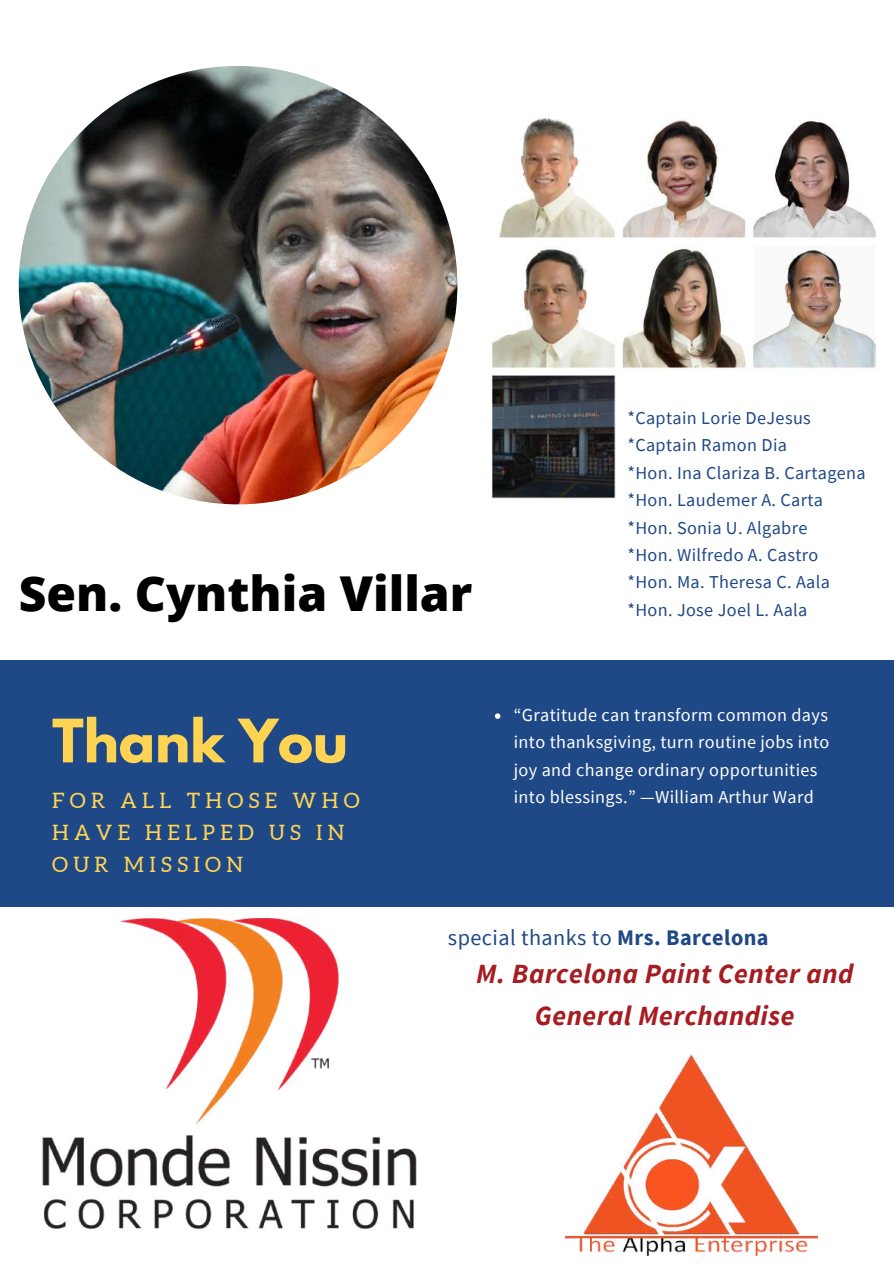
<style>
.page{position:relative;width:894px;height:1264px;background:#fff}
.page>*{position:absolute;margin:0;border:0;box-sizing:border-box;transform-origin:0 0}
.t1{font:700 53.1px "League Spartan";color:#ffd453}
.t2{font:800 48px "Open Sans";color:#000}
.t3{font:italic 700 27.75px/41.2px "Source Sans Pro";letter-spacing:.02em;color:#a61d21;text-align:center}
.t4{font:22.2px "Source Sans Pro";letter-spacing:.02em;color:#1f4887}
.t5{font:21.15px/31.8px "Aleo";letter-spacing:.25em;color:#ffd453}
.t6{font:18.15px/27.5px "Source Sans Pro";letter-spacing:.02em;color:#1f4887}
.t7{font:18.15px/27.5px "Source Sans Pro";letter-spacing:.02em;color:#fff}
.s1{font-weight:700}
</style>
<div class="page">
<img style="left:42px;top:918px;width:375px;height:312px">
<div style="left:0;top:660px;width:893px;height:246px;background:#1f4887"></div>
<img style="left:19px;top:66px;width:438px;height:438px;border-radius:50%">
<img style="left:490px;top:118px;width:386px;height:381px">
<img style="left:565px;top:1054px;width:251px;height:201px">
<svg style="left:495px;top:713px;width:5px;height:6px"></svg>
<h2 class="t2" style="left:19px;top:559px;width:455px">Sen. Cynthia Villar</h2>
<h1 class="t1" style="left:52px;top:714px;width:297px">Thank You</h1>
<p class="t5" style="left:52px;top:784px;width:309px">FOR ALL THOSE WHO<br>HAVE HELPED US IN<br>OUR MISSION</p>
<p class="t6" style="left:627px;top:404px;width:240px">*Captain Lorie DeJesus *Captain Ramon Dia<br>*Hon. Ina Clariza B. Cartagena *Hon. Laudemer A. Carta *Hon. Sonia U. Algabre<br>*Hon. Wilfredo A. Castro *Hon. Ma. Theresa C. Aala *Hon. Jose Joel L. Aala</p>
<p class="t7" style="left:513px;top:701px;width:317px">“Gratitude can transform common days into thanksgiving, turn routine jobs into joy and change ordinary opportunities into blessings.” —William Arthur Ward</p>
<p class="t4" style="left:448px;top:923px;width:322px">special thanks to <span class="s1">Mrs. Barcelona</span></p>
<h3 class="t3" style="left:476px;top:952px;width:378px">M. Barcelona Paint Center and<br>General Merchandise</h3>
</div>
